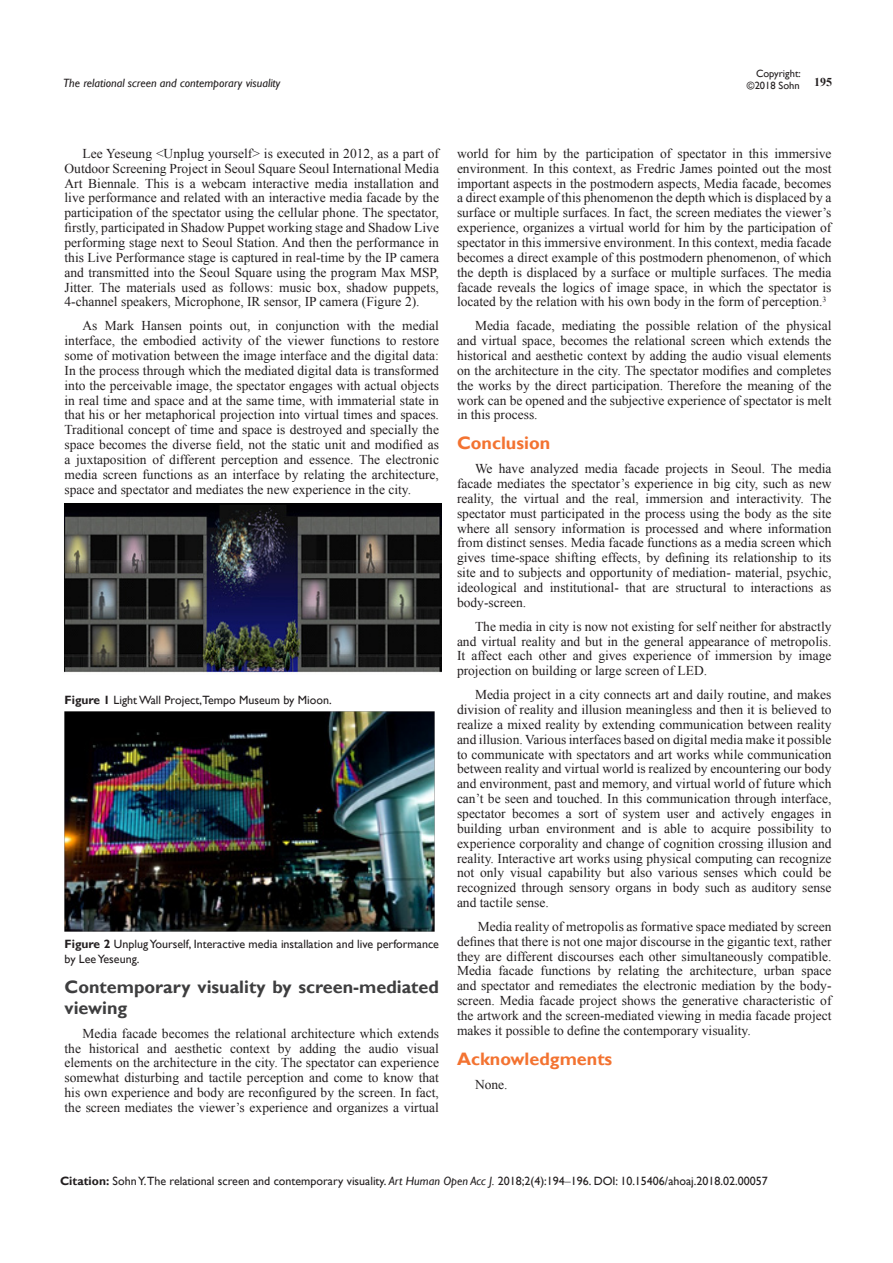
<style>
.page{position:relative;width:893px;height:1263px;background:#fff}
.page>*{position:absolute;margin:0;border:0;box-sizing:border-box;transform-origin:0 0}
.Body_Text{font:700 18px/21px "Gill Sans";color:#3e3e3f}
.Body_Text-2{font:700 18px "Gill Sans";color:#f37331}
.Body_Text-3{font:13.5px/14.9px "Times New Roman";color:#231f20;text-align:justify}
.Citation{font:12px "Gill Sans";color:#231f20}
.Body_Text-4{font:12px/14.4px "Gill Sans";color:#231f20}
.t1{font:italic 12px "Gill Sans";color:#231f20}
.t2{font:700 12px "Times New Roman";color:#231f20}
.t3{font:10.5px/12.6px "Gill Sans";color:#231f20;text-align:right}
.s1{font-weight:700}
.s2{font-style:italic}
.s3{font-family:"Times New Roman"}
</style>
<div class="page">
<img style="left:64px;top:503px;width:378px;height:171px">
<img style="left:64px;top:711px;width:370px;height:221px">
<p class="t3" style="left:747px;top:67px;width:55px">Copyright: ©2018 Sohn</p>
<p class="t1" style="left:63px;top:76px;width:219px">The relational screen and contemporary visuality</p>
<p class="t2" style="left:814px;top:73px;width:19px">195</p>
<p class="Body_Text-3" style="left:64px;top:146px;width:376px;text-indent:18px">Lee Yeseung &lt;Unplug yourself&gt; is executed in 2012, as a part of Outdoor Screening Project in Seoul Square Seoul International Media Art Biennale. This is a webcam interactive media installation and live performance and related with an interactive media facade by the participation of the spectator using the cellular phone. The spectator, firstly, participated in Shadow Puppet working stage and Shadow Live performing stage next to Seoul Station. And then the performance in this Live Performance stage is captured in real-time by the IP camera and transmitted into the Seoul Square using the program Max MSP, Jitter. The materials used as follows: music box, shadow puppets, 4-channel speakers, Microphone, IR sensor, IP camera (Figure 2).</p>
<p class="Body_Text-3" style="left:64px;top:318px;width:376px;text-indent:18px">As Mark Hansen points out, in conjunction with the medial interface, the embodied activity of the viewer functions to restore some of motivation between the image interface and the digital data:<br>In the process through which the mediated digital data is transformed into the perceivable image, the spectator engages with actual objects in real time and space and at the same time, with immaterial state in that his or her metaphorical projection into virtual times and spaces.<br>Traditional concept of time and space is destroyed and specially the space becomes the diverse field, not the static unit and modified as a juxtaposition of different perception and essence. The electronic media screen functions as an interface by relating the architecture, space and spectator and mediates the new experience in the city.</p>
<p class="Body_Text-4" style="left:64px;top:693px;width:269px"><span class="s1">Figure 1</span> Light Wall Project,Tempo Museum by Mioon.</p>
<p class="Body_Text-4" style="left:64px;top:937px;width:376px"><span class="s1">Figure 2</span> Unplug Yourself, Interactive media installation and live performance by Lee Yeseung.</p>
<p class="Body_Text" style="left:64px;top:977px;width:376px">Contemporary visuality by screen-mediated viewing</p>
<p class="Body_Text-3" style="left:64px;top:1025px;width:376px;text-indent:18px">Media facade becomes the relational architecture which extends the historical and aesthetic context by adding the audio visual elements on the architecture in the city. The spectator can experience somewhat disturbing and tactile perception and come to know that his own experience and body are reconfigured by the screen. In fact, the screen mediates the viewer’s experience and organizes a virtual</p>
<p class="Body_Text-3" style="left:457px;top:146px;width:376px">world for him by the participation of spectator in this immersive environment. In this context, as Fredric James pointed out the most important aspects in the postmodern aspects, Media facade, becomes a direct example of this phenomenon the depth which is displaced by a surface or multiple surfaces. In fact, the screen mediates the viewer’s experience, organizes a virtual world for him by the participation of spectator in this immersive environment. In this context, media facade becomes a direct example of this postmodern phenomenon, of which the depth is displaced by a surface or multiple surfaces. The media facade reveals the logics of image space, in which the spectator is located by the relation with his own body in the form of perception.<sup>3</sup></p>
<p class="Body_Text-3" style="left:457px;top:318px;width:376px;text-indent:18px">Media facade, mediating the possible relation of the physical and virtual space, becomes the relational screen which extends the historical and aesthetic context by adding the audio visual elements on the architecture in the city. The spectator modifies and completes the works by the direct participation. Therefore the meaning of the work can be opened and the subjective experience of spectator is melt in this process.</p>
<p class="Body_Text-2" style="left:457px;top:432px;width:95px">Conclusion</p>
<p class="Body_Text-3" style="left:457px;top:461px;width:376px;text-indent:18px">We have analyzed media facade projects in Seoul. The media facade mediates the spectator’s experience in big city, such as new reality, the virtual and the real, immersion and interactivity. The spectator must participated in the process using the body as the site where all sensory information is processed and where information from distinct senses. Media facade functions as a media screen which gives time-space shifting effects, by defining its relationship to its site and to subjects and opportunity of mediation- material, psychic, ideological and institutional- that are structural to interactions as body-screen.</p>
<p class="Body_Text-3" style="left:457px;top:619px;width:376px;text-indent:18px">The media in city is now not existing for self neither for abstractly and virtual reality and but in the general appearance of metropolis.<br>It affect each other and gives experience of immersion by image projection on building or large screen of LED.</p>
<p class="Body_Text-3" style="left:457px;top:687px;width:376px;text-indent:18px">Media project in a city connects art and daily routine, and makes division of reality and illusion meaningless and then it is believed to realize a mixed reality by extending communication between reality and illusion. Various interfaces based on digital media make it possible to communicate with spectators and art works while communication between reality and virtual world is realized by encountering our body and environment, past and memory, and virtual world of future which can’t be seen and touched. In this communication through interface, spectator becomes a sort of system user and actively engages in building urban environment and is able to acquire possibility to experience corporality and change of cognition crossing illusion and reality. Interactive art works using physical computing can recognize not only visual capability but also various senses which could be recognized through sensory organs in body such as auditory sense and tactile sense.</p>
<p class="Body_Text-3" style="left:457px;top:919px;width:376px;text-indent:21px">Media reality of metropolis as formative space mediated by screen defines that there is not one major discourse in the gigantic text, rather they are different discourses each other simultaneously compatible.<br>Media facade functions by relating the architecture, urban space and spectator and remediates the electronic mediation by the body&shy;screen. Media facade project shows the generative characteristic of the artwork and the screen-mediated viewing in media facade project makes it possible to define the contemporary visuality.</p>
<p class="Body_Text-2" style="left:457px;top:1048px;width:157px">Acknowledgments</p>
<p class="Body_Text-3" style="left:475px;top:1076px;width:34px">None.</p>
<p class="Citation" style="left:60px;top:1174px;width:709px"><span class="s1">Citation:</span> Sohn Y.The relational screen and contemporary visuality. <span class="s2">Art Human Open Acc J.</span> 2018;2(4):194<span class="s3">‒</span>196. DOI: 10.15406/ahoaj.2018.02.00057</p>
</div>
